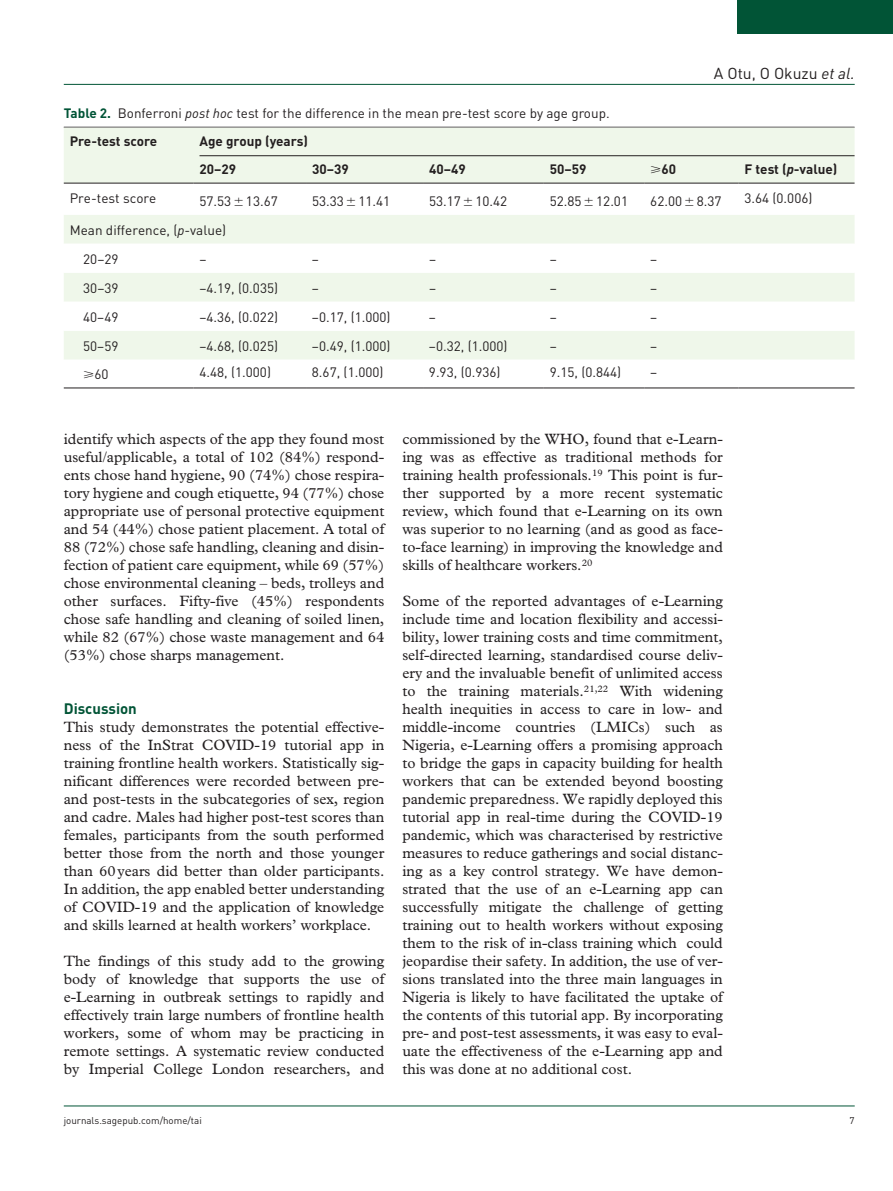
<style>
.page{position:relative;width:893px;height:1191px;background:#fff}
.page>*{position:absolute;margin:0;border:0;box-sizing:border-box;transform-origin:0 0}
.t1{font:15.75px "DIN";color:#231f20}
.t2{font:15px/18px "Plantin Std";color:#231f20;text-align:justify}
.t3{font:700 15px "DIN";color:#015436}
.t4{font:13.5px/28.5px "DIN";color:#231f20}
.t5{font:700 13.5px/27.8px "DIN";color:#231f20}
.t6{font:9.75px "DIN";color:#231f20}
.s1{font-style:italic}
.s2{font-weight:700;color:#015436}
.s3{font-weight:700}
</style>
<div class="page">
<hr style="left:64px;top:84px;width:791px;height:1px;background:#015436">
<hr style="left:64px;top:1105px;width:791px;height:1px;background:#015436">
<div style="left:738px;top:0;width:155px;height:34px;background:#015436"></div>
<hr style="left:64px;top:127px;width:791px;height:1px;background:#231f20">
<div style="left:64px;top:128px;width:791px;height:55px;background:#eff7ea"></div>
<svg style="left:64px;top:183px;width:791px;height:205px"></svg>
<hr style="left:64px;top:183px;width:129px;height:1px;background:#231f20">
<hr style="left:194px;top:183px;width:112px;height:1px;background:#231f20">
<hr style="left:306px;top:183px;width:117px;height:1px;background:#231f20">
<hr style="left:423px;top:183px;width:121px;height:1px;background:#231f20">
<hr style="left:544px;top:183px;width:100px;height:1px;background:#231f20">
<hr style="left:644px;top:183px;width:94px;height:1px;background:#231f20">
<hr style="left:738px;top:183px;width:117px;height:1px;background:#231f20">
<hr style="left:64px;top:387px;width:129px;height:1px;background:#231f20">
<hr style="left:194px;top:387px;width:112px;height:1px;background:#231f20">
<hr style="left:306px;top:387px;width:117px;height:1px;background:#231f20">
<hr style="left:423px;top:387px;width:121px;height:1px;background:#231f20">
<hr style="left:544px;top:387px;width:100px;height:1px;background:#231f20">
<hr style="left:644px;top:387px;width:94px;height:1px;background:#231f20">
<hr style="left:738px;top:387px;width:117px;height:1px;background:#231f20">
<hr style="left:200px;top:155px;width:655px;height:1px;background:#231f20">
<svg style="left:235px;top:197px;width:8px;height:8px"></svg>
<svg style="left:347px;top:197px;width:8px;height:8px"></svg>
<svg style="left:464px;top:197px;width:8px;height:8px"></svg>
<svg style="left:585px;top:197px;width:8px;height:8px"></svg>
<svg style="left:685px;top:197px;width:8px;height:8px"></svg>
<p class="t1" style="left:714px;top:63px;width:142px">A Otu, O Okuzu <span class="s1">et al.</span></p>
<p class="t4" style="left:70px;top:98px;width:541px;text-indent:-6px"><span class="s2">Table 2.</span> Bonferroni <span class="s1">post hoc</span> test for the difference in the mean pre-test score by age group.<br><span class="s3">Pre-test score</span></p>
<p class="t5" style="left:200px;top:127px;width:110px">Age group (years)<br>20–29</p>
<p class="t5" style="left:312px;top:155px;width:38px">30–39</p>
<p class="t5" style="left:429px;top:155px;width:38px">40–49</p>
<p class="t5" style="left:550px;top:155px;width:38px">50–59</p>
<p class="t5" style="left:650px;top:155px;width:27px">⩾60</p>
<p class="t5" style="left:744px;top:155px;width:94px">F test (<span class="s1">p</span>-value)</p>
<p class="t4" style="left:70px;top:184px;width:88px">Pre-test score</p>
<p class="t4" style="left:199px;top:186px;width:80px">57.53 13.67</p>
<p class="t4" style="left:312px;top:186px;width:80px">53.33 11.41</p>
<p class="t4" style="left:429px;top:186px;width:80px">53.17 10.42</p>
<p class="t4" style="left:550px;top:186px;width:80px">52.85 12.01</p>
<p class="t4" style="left:650px;top:186px;width:73px">62.00 8.37</p>
<p class="t4" style="left:744px;top:184px;width:70px">3.64 (0.006)</p>
<p class="t4" style="left:83px;top:215px;width:144px;line-height:29px;text-indent:-14px">Mean difference, (<span class="s1">p</span>-value)<br>20–29</p>
<p class="t4" style="left:199px;top:244px;width:9px">–</p>
<p class="t4" style="left:312px;top:244px;width:9px">–</p>
<p class="t4" style="left:429px;top:244px;width:9px">–</p>
<p class="t4" style="left:550px;top:244px;width:9px">–</p>
<p class="t4" style="left:650px;top:244px;width:9px">–</p>
<p class="t4" style="left:83px;top:273px;width:37px">30–39</p>
<p class="t4" style="left:199px;top:273px;width:80px">−4.19, (0.035)</p>
<p class="t4" style="left:312px;top:273px;width:9px">–</p>
<p class="t4" style="left:429px;top:273px;width:9px">–</p>
<p class="t4" style="left:550px;top:273px;width:9px">–</p>
<p class="t4" style="left:650px;top:273px;width:9px">–</p>
<p class="t4" style="left:83px;top:302px;width:37px">40–49</p>
<p class="t4" style="left:199px;top:302px;width:80px">−4.36, (0.022)</p>
<p class="t4" style="left:312px;top:302px;width:80px">−0.17, (1.000)</p>
<p class="t4" style="left:429px;top:302px;width:9px">–</p>
<p class="t4" style="left:550px;top:302px;width:9px">–</p>
<p class="t4" style="left:650px;top:302px;width:9px">–</p>
<p class="t4" style="left:83px;top:331px;width:37px">50–59</p>
<p class="t4" style="left:199px;top:331px;width:80px">−4.68, (0.025)</p>
<p class="t4" style="left:312px;top:331px;width:80px">−0.49, (1.000)</p>
<p class="t4" style="left:429px;top:331px;width:80px">−0.32, (1.000)</p>
<p class="t4" style="left:550px;top:331px;width:9px">–</p>
<p class="t4" style="left:650px;top:331px;width:9px">–</p>
<p class="t4" style="left:83px;top:359px;width:27px">⩾60</p>
<p class="t4" style="left:199px;top:357px;width:73px">4.48, (1.000)</p>
<p class="t4" style="left:312px;top:357px;width:73px">8.67, (1.000)</p>
<p class="t4" style="left:429px;top:357px;width:73px">9.93, (0.936)</p>
<p class="t4" style="left:550px;top:357px;width:73px">9.15, (0.844)</p>
<p class="t4" style="left:650px;top:357px;width:9px">–</p>
<p class="t2" style="left:64px;top:430px;width:322px">identify which aspects of the app they found most useful/applicable, a total of 102 (84%) respond&shy;ents chose hand hygiene, 90 (74%) chose respira&shy;tory hygiene and cough etiquette, 94 (77%) chose appropriate use of personal protective equipment and 54 (44%) chose patient placement. A total of 88 (72%) chose safe handling, cleaning and disin&shy;fection of patient care equipment, while 69 (57%) chose environmental cleaning – beds, trolleys and other surfaces. Fifty-five (45%) respondents chose safe handling and cleaning of soiled linen, while 82 (67%) chose waste management and 64 (53%) chose sharps management.</p>
<p class="t3" style="left:64px;top:699px;width:75px">Discussion</p>
<p class="t2" style="left:64px;top:718px;width:322px">This study demonstrates the potential effective&shy;ness of the InStrat COVID-19 tutorial app in training frontline health workers. Statistically sig&shy;nificant differences were recorded between pre&shy;and post-tests in the subcategories of sex, region and cadre. Males had higher post-test scores than females, participants from the south performed better those from the north and those younger than 60years did better than older participants.<br>In addition, the app enabled better understanding of COVID-19 and the application of knowledge and skills learned at health workers’ workplace.</p>
<p class="t2" style="left:64px;top:952px;width:322px">The findings of this study add to the growing body of knowledge that supports the use of e-Learning in outbreak settings to rapidly and effectively train large numbers of frontline health workers, some of whom may be practicing in remote settings. A systematic review conducted by Imperial College London researchers, and</p>
<p class="t2" style="left:402px;top:430px;width:322px">commissioned by the WHO, found that e-Learn&shy;ing was as effective as traditional methods for training health professionals.<sup>19</sup> This point is fur&shy;ther supported by a more recent systematic review, which found that e-Learning on its own was superior to no learning (and as good as face&shy;to-face learning) in improving the knowledge and skills of healthcare workers.<sup>20</sup></p>
<p class="t2" style="left:402px;top:592px;width:322px">Some of the reported advantages of e-Learning include time and location flexibility and accessi&shy;bility, lower training costs and time commitment, self-directed learning, standardised course deliv&shy;ery and the invaluable benefit of unlimited access to the training materials.<sup>21,22</sup> With widening health inequities in access to care in low- and middle-income countries (LMICs) such as Nigeria, e-Learning offers a promising approach to bridge the gaps in capacity building for health workers that can be extended beyond boosting pandemic preparedness. We rapidly deployed this tutorial app in real-time during the COVID-19 pandemic, which was characterised by restrictive measures to reduce gatherings and social distanc&shy;ing as a key control strategy. We have demon&shy;strated that the use of an e-Learning app can successfully mitigate the challenge of getting training out to health workers without exposing them to the risk of in-class training which could jeopardise their safety. In addition, the use of ver&shy;sions translated into the three main languages in Nigeria is likely to have facilitated the uptake of the contents of this tutorial app. By incorporating pre- and post-test assessments, it was easy to eval&shy;uate the effectiveness of the e-Learning app and this was done at no additional cost.</p>
<p class="t6" style="left:64px;top:1114px;width:140px">journals.sagepub.com/home/tai</p>
<p class="t6" style="left:850px;top:1114px;width:7px">7</p>
</div>
